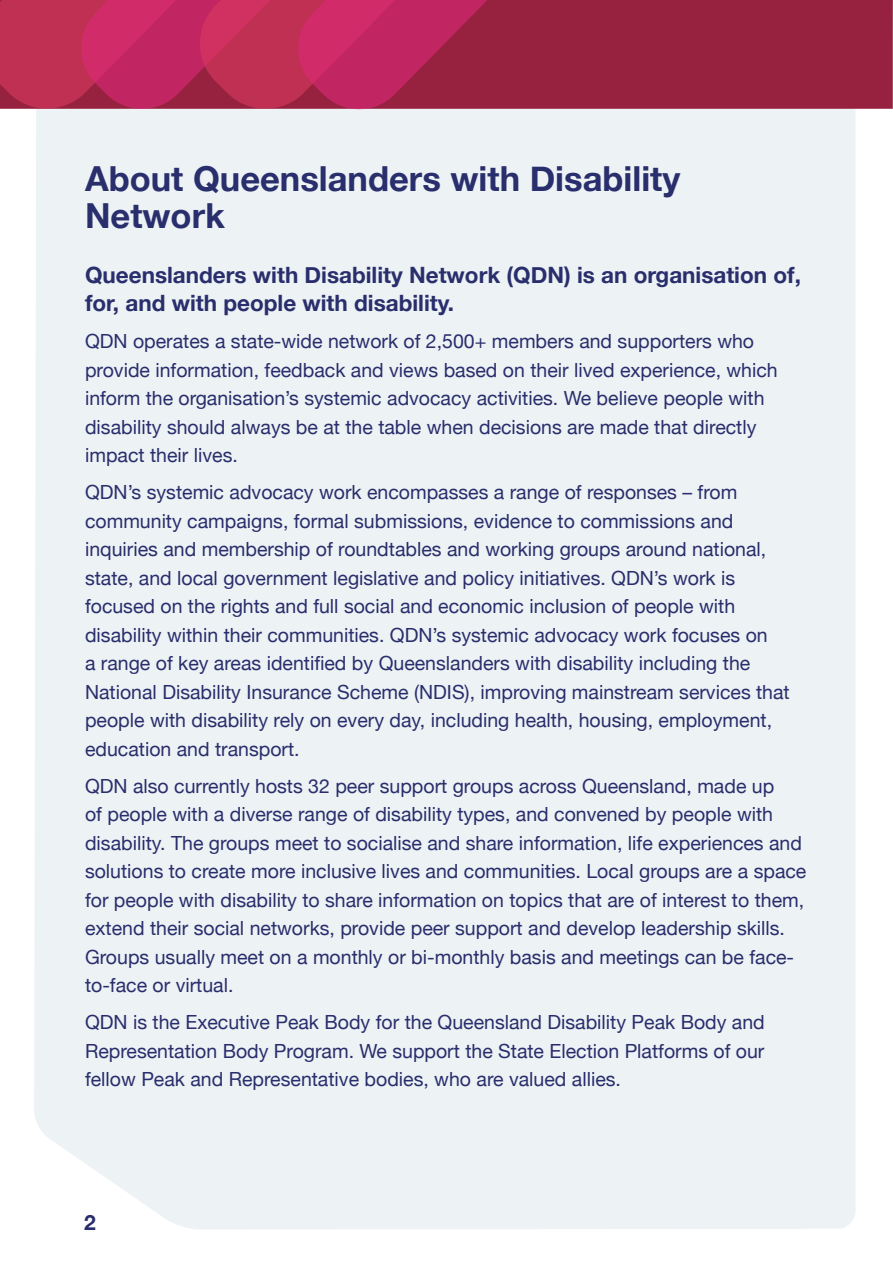
<style>
.page{position:relative;width:893px;height:1263px;background:#fff}
.page>*{position:absolute;margin:0;border:0;box-sizing:border-box;transform-origin:0 0}
.t1{font:700 34.5px/37.5px "Helvetica Neue";color:#292e6c}
.t2{font:700 22.5px/28.5px "Helvetica Neue";color:#292e6c}
.t3{font:700 21px "Helvetica Neue";color:#292e6c}
.t4{font:19.5px/28.5px "Helvetica Neue";color:#292e6c}
</style>
<div class="page">
<div style="left:34px;top:109px;width:821px;height:1120px;background:#edf2f5"></div>
<div style="left:540px;top:0;width:352px;height:109px;background:#972240"></div>
<svg style="left:892px;top:0;width:1px;height:109px"></svg>
<svg style="left:0;top:0;width:540px;height:114px;background:#bb315d"></svg>
<p class="t1" style="left:85px;top:161px;width:597px">About Queenslanders with Disability<br>Network</p>
<p class="t2" style="left:85px;top:261px;width:717px">Queenslanders with Disability Network (QDN) is an organisation of, for, and with people with disability.</p>
<p class="t4" style="left:85px;top:328px;width:694px">QDN operates a state-wide network of 2,500+ members and supporters who provide information, feedback and views based on their lived experience, which inform the organisation’s systemic advocacy activities. We believe people with disability should always be at the table when decisions are made that directly impact their lives.</p>
<p class="t4" style="left:85px;top:479px;width:706px">QDN’s systemic advocacy work encompasses a range of responses – from community campaigns, formal submissions, evidence to commissions and inquiries and membership of roundtables and working groups around national, state, and local government legislative and policy initiatives. QDN’s work is focused on the rights and full social and economic inclusion of people with disability within their communities. QDN’s systemic advocacy work focuses on<br>a range of key areas identified by Queenslanders with disability including the National Disability Insurance Scheme (NDIS), improving mainstream services that people with disability rely on every day, including health, housing, employment, education and transport.</p>
<p class="t4" style="left:85px;top:772px;width:723px">QDN also currently hosts 32 peer support groups across Queensland, made up<br>of people with a diverse range of disability types, and convened by people with disability. The groups meet to socialise and share information, life experiences and solutions to create more inclusive lives and communities. Local groups are a space for people with disability to share information on topics that are of interest to them, extend their social networks, provide peer support and develop leadership skills.<br>Groups usually meet on a monthly or bi-monthly basis and meetings can be face&shy;to-face or virtual.</p>
<p class="t4" style="left:85px;top:1009px;width:681px;text-align:justify">QDN is the Executive Peak Body for the Queensland Disability Peak Body and Representation Body Program. We support the State Election Platforms of our fellow Peak and Representative bodies, who are valued allies.</p>
<p class="t3" style="left:84px;top:1206px;width:13px">2</p>
</div>
